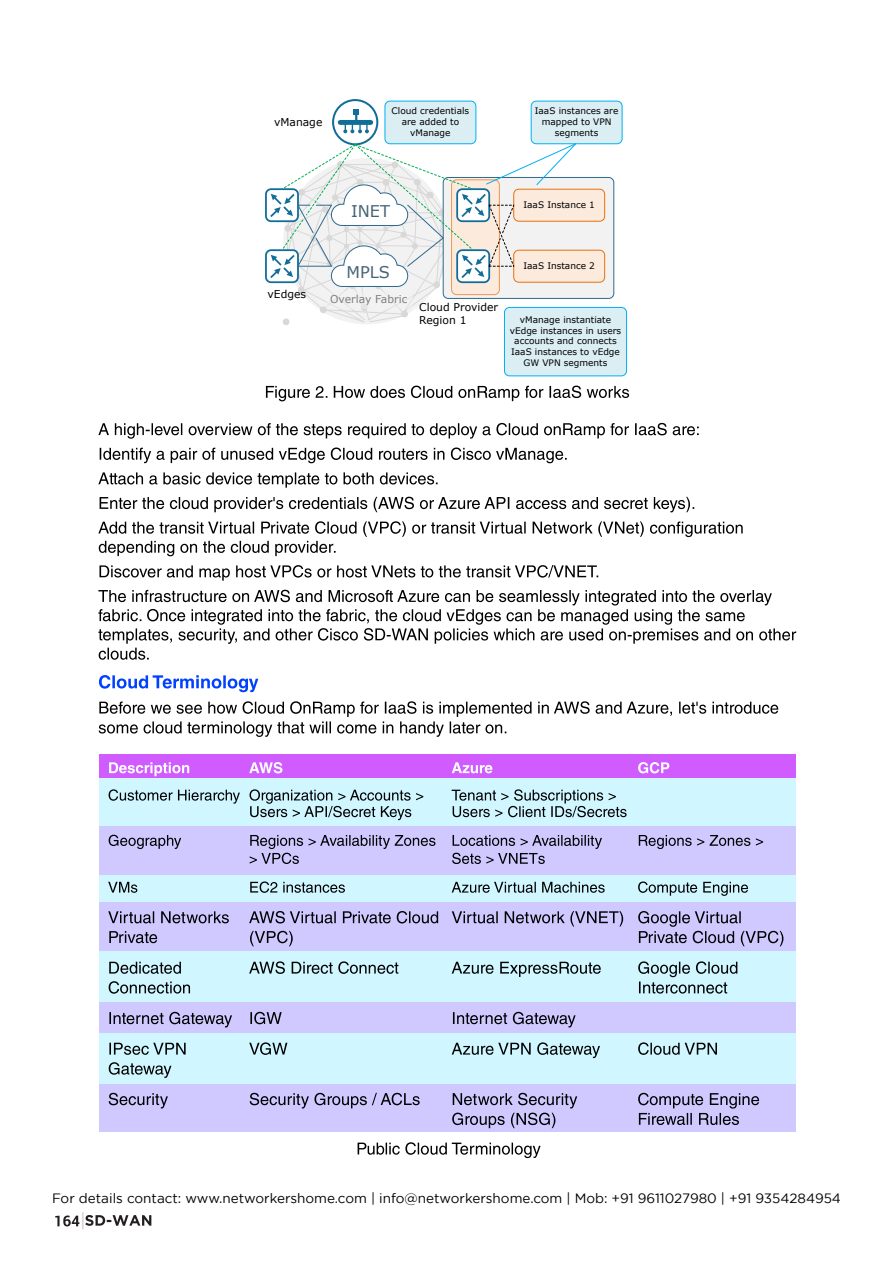
<style>
.page{position:relative;width:893px;height:1263px;background:#fff}
.page>*{position:absolute;margin:0;border:0;box-sizing:border-box;transform-origin:0 0}
.t1{font:16.2px "Verdana";color:#476374}
.t2{font:13.5px "Gotham";color:#000}
.t3{font:10.8px/12.9px "Verdana";color:#000}
.t4{font:10.8px "Verdana";color:#7f7f7f}
.t5{font:9px/10.8px "Verdana";color:#000;text-align:center}
</style>
<div class="page">
<div style="left:265px;top:188px;width:34px;height:34px;border:2px solid #126d99;border-radius:5px"></div>
<div style="left:443px;top:177px;width:171px;height:121px;background:#f2f2f2;border-radius:5px"></div>
<div style="left:265px;top:249px;width:34px;height:34px;border:2px solid #126d99;border-radius:5px"></div>
<div style="left:514px;top:189px;width:91px;height:32px;background:#fcebdd;border-radius:5px"></div>
<div style="left:513px;top:189px;width:92px;height:33px;border:1px solid #ea700d;border-radius:5px"></div>
<div style="left:514px;top:250px;width:91px;height:32px;background:#fcebdd;border-radius:5px"></div>
<div style="left:513px;top:250px;width:92px;height:33px;border:1px solid #ea700d;border-radius:5px"></div>
<div style="left:531px;top:101px;width:91px;height:43px;background:#dbeef3;border-radius:5px"></div>
<div style="left:531px;top:101px;width:91px;height:43px;border:1px solid #00b0f0;border-radius:5px"></div>
<svg style="left:269px;top:99px;width:308px;height:226px"></svg>
<div style="left:385px;top:101px;width:91px;height:43px;background:#dbeef3;border-radius:5px"></div>
<div style="left:385px;top:101px;width:91px;height:43px;border:1px solid #00b0f0;border-radius:5px"></div>
<div style="left:504px;top:307px;width:122px;height:69px;background:#dbeef3;border-radius:5px"></div>
<div style="left:504px;top:307px;width:123px;height:69px;border:1px solid #00b0f0;border-radius:5px"></div>
<div style="left:326px;top:291px;width:87px;height:18px;background:#f2f2f2"></div>
<svg style="left:266px;top:386px;width:363px;height:15px"></svg>
<svg style="left:99px;top:701px;width:679px;height:36px"></svg>
<svg style="left:99px;top:675px;width:159px;height:17px"></svg>
<svg style="left:98px;top:590px;width:698px;height:70px"></svg>
<svg style="left:99px;top:565px;width:499px;height:16px"></svg>
<svg style="left:98px;top:521px;width:645px;height:35px"></svg>
<svg style="left:100px;top:497px;width:594px;height:15px"></svg>
<svg style="left:98px;top:472px;width:340px;height:16px"></svg>
<svg style="left:100px;top:447px;width:467px;height:16px"></svg>
<svg style="left:98px;top:423px;width:601px;height:16px"></svg>
<svg style="left:358px;top:1142px;width:183px;height:16px"></svg>
<div style="left:99px;top:754px;width:697px;height:25px;background:#d05cff"></div>
<div style="left:99px;top:778px;width:697px;height:352px;background:#d0f6ff"></div>
<div style="left:99px;top:826px;width:697px;height:48px;background:#d0c9ff"></div>
<div style="left:99px;top:902px;width:697px;height:48px;background:#d0c9ff"></div>
<div style="left:99px;top:1002px;width:697px;height:30px;background:#d0c9ff"></div>
<div style="left:99px;top:1084px;width:697px;height:47px;background:#d0c9ff"></div>
<svg style="left:109px;top:1093px;width:650px;height:35px"></svg>
<svg style="left:109px;top:1042px;width:608px;height:36px"></svg>
<svg style="left:109px;top:1012px;width:467px;height:15px"></svg>
<svg style="left:109px;top:961px;width:628px;height:33px"></svg>
<svg style="left:108px;top:911px;width:675px;height:35px"></svg>
<svg style="left:108px;top:881px;width:640px;height:15px"></svg>
<svg style="left:109px;top:835px;width:654px;height:29px"></svg>
<svg style="left:109px;top:789px;width:518px;height:31px"></svg>
<svg style="left:109px;top:762px;width:560px;height:14px"></svg>
<svg style="left:55px;top:1212px;width:96px;height:17px"></svg>
<p class="t5" style="left:392px;top:106px;width:79px">Cloud credentials are added to vManage</p>
<p class="t3" style="left:274px;top:115px;width:50px">vManage</p>
<p class="t5" style="left:535px;top:106px;width:85px">IaaS instances are mapped to VPN segments</p>
<p class="t3" style="left:267px;top:287px;width:40px">vEdges</p>
<p class="t1" style="left:351px;top:200px;width:41px">INET</p>
<p class="t5" style="left:523px;top:199px;width:73px">IaaS Instance 1</p>
<p class="t1" style="left:346px;top:261px;width:45px">MPLS</p>
<p class="t4" style="left:330px;top:292px;width:79px">Overlay Fabric</p>
<p class="t5" style="left:523px;top:260px;width:73px">IaaS Instance 2</p>
<p class="t3" style="left:419px;top:301px;width:80px">Cloud Provider<br>Region 1</p>
<p class="t5" style="left:510px;top:314px;width:113px">vManage instantiate vEdge instances in users accounts and connects<br>IaaS instances to vEdge<br>GW VPN segments</p>
<h2 class="t2" style="left:52px;top:1191px;width:790px">For details contact: www.networkershome.com | info@networkershome.com | Mob: +91 9611027980 | +91 9354284954</h2>
</div>
